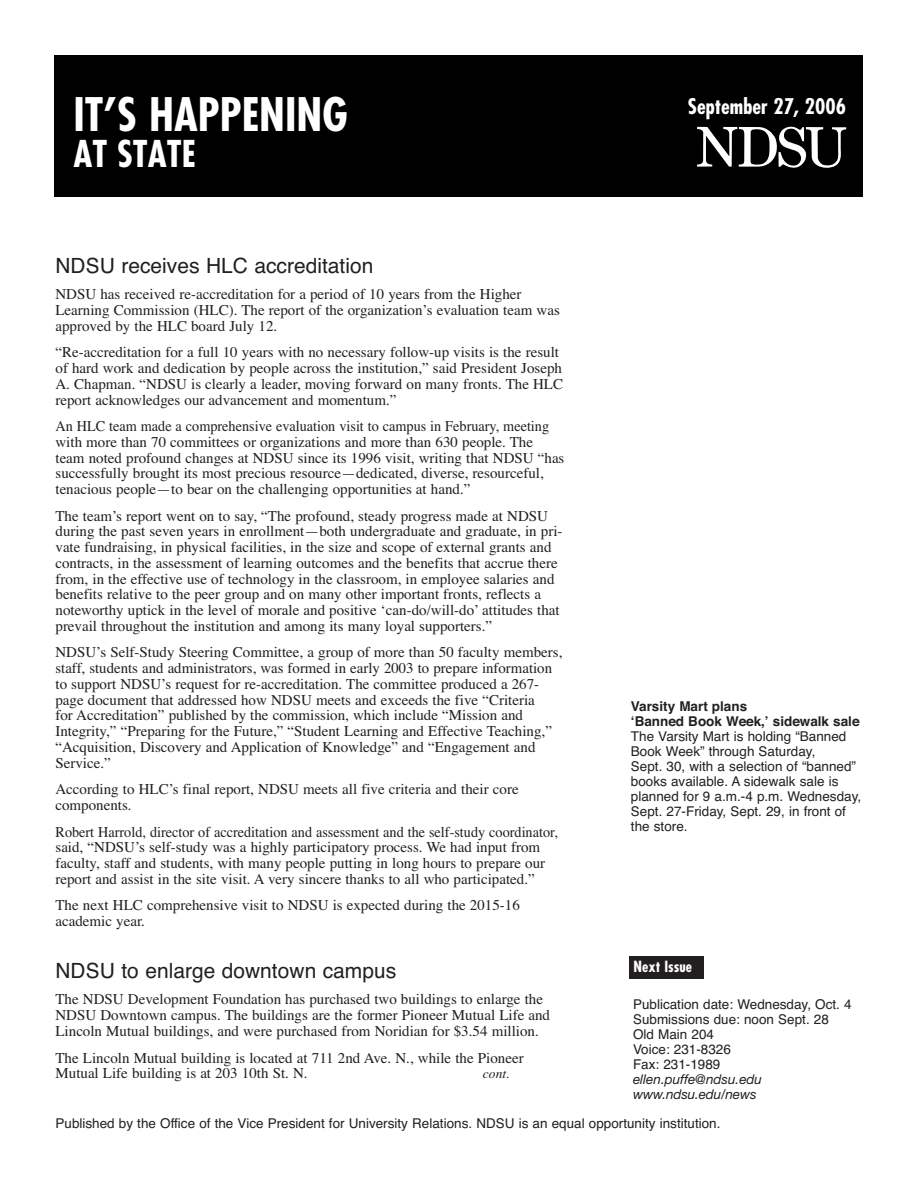
<style>
.page{position:relative;width:918px;height:1188px;background:#fff}
.page>*{position:absolute;margin:0;border:0;box-sizing:border-box;transform-origin:0 0}
.t1{font:700 condensed 45px "Futura";color:#fff}
.t2{font:700 condensed 36px "Futura";color:#fff}
.t3{font:21px "Helvetica";color:#231f20}
.t4{font:700 condensed 21px "Futura";color:#fff}
.t5{font:15px/15.8px "Times";color:#231f20}
.t6{font:15px/15.8px "Times";color:#231f20;scale:.95 1}
.t7{font:700 condensed 15px "Futura";color:#fff}
.t8{font:13.5px/15px "Helvetica";color:#231f20}
.t9{font:700 13.5px/15px "Helvetica";color:#231f20}
.t10{font:italic 13.5px/15px "Helvetica Neue";color:#231f20}
.t11{font:italic 13.5px "Times";color:#231f20}
</style>
<div class="page">
<div style="left:54px;top:55px;width:808px;height:141px;background:#000"></div>
<svg style="left:697px;top:126px;width:149px;height:43px"></svg>
<div style="left:629px;top:956px;width:75px;height:22px;background:#231f20"></div>
<h1 class="t1" style="left:74px;top:95px;width:276px">IT’S HAPPENING</h1>
<h2 class="t2" style="left:74px;top:138px;width:124px">AT STATE</h2>
<h3 class="t4" style="left:688px;top:97px;width:160px">September 27, 2006</h3>
<h3 class="t3" style="left:56px;top:258px;width:319px">NDSU receives HLC accreditation</h3>
<p class="t5" style="left:56px;top:288px;width:506px">NDSU has received re-accreditation for a period of 10 years from the Higher<br>Learning Commission (HLC). The report of the organization’s evaluation team was approved by the HLC board July 12.</p>
<p class="t5" style="left:56px;top:346px;width:509px">“Re-accreditation for a full 10 years with no necessary follow-up visits is the result of hard work and dedication by people across the institution,” said President Joseph A. Chapman. “NDSU is clearly a leader, moving forward on many fronts. The HLC report acknowledges our advancement and momentum.”</p>
<p class="t6" style="left:56px;top:420px;width:537px">An HLC team made a comprehensive evaluation visit to campus in February, meeting with more than 70 committees or organizations and more than 630 people. The team noted profound changes at NDSU since its 1996 visit, writing that NDSU “has successfully brought its most precious resource—dedicated, diverse, resourceful, tenacious people—to bear on the challenging opportunities at hand.”</p>
<p class="t5" style="left:56px;top:509px;width:509px">The team’s report went on to say, “The profound, steady progress made at NDSU during the past seven years in enrollment—both undergraduate and graduate, in pri&shy;vate fundraising, in physical facilities, in the size and scope of external grants and contracts, in the assessment of learning outcomes and the benefits that accrue there from, in the effective use of technology in the classroom, in employee salaries and benefits relative to the peer group and on many other important fronts, reflects a noteworthy uptick in the level of morale and positive ‘can-do/will-do’ attitudes that prevail throughout the institution and among its many loyal supporters.”</p>
<p class="t5" style="left:55px;top:646px;width:509px">NDSU’s Self-Study Steering Committee, a group of more than 50 faculty members, staff, students and administrators, was formed in early 2003 to prepare information to support NDSU’s request for re-accreditation. The committee produced a 267- page document that addressed how NDSU meets and exceeds the five “Criteria<br>for Accreditation” published by the commission, which include “Mission and Integrity,” “Preparing for the Future,” “Student Learning and Effective Teaching,” “Acquisition, Discovery and Application of Knowledge” and “Engagement and Service.”</p>
<p class="t5" style="left:55px;top:783px;width:465px">According to HLC’s final report, NDSU meets all five criteria and their core components.</p>
<p class="t6" style="left:56px;top:825px;width:530px">Robert Harrold, director of accreditation and assessment and the self-study coordinator, said, “NDSU’s self-study was a highly participatory process. We had input from faculty, staff and students, with many people putting in long hours to prepare our report and assist in the site visit. A very sincere thanks to all who participated.”</p>
<p class="t5" style="left:56px;top:899px;width:466px">The next HLC comprehensive visit to NDSU is expected during the 2015-16 academic year.</p>
<h3 class="t3" style="left:56px;top:963px;width:342px">NDSU to enlarge downtown campus</h3>
<p class="t5" style="left:56px;top:993px;width:496px">The NDSU Development Foundation has purchased two buildings to enlarge the<br>NDSU Downtown campus. The buildings are the former Pioneer Mutual Life and<br>Lincoln Mutual buildings, and were purchased from Noridian for $3.54 million.</p>
<p class="t5" style="left:56px;top:1051px;width:470px">The Lincoln Mutual building is located at 711 2nd Ave. N., while the Pioneer<br>Mutual Life building is at 203 10th St. N.</p>
<p class="t9" style="left:631px;top:700px;width:230px">Varsity Mart plans<br>‘Banned Book Week,’ sidewalk sale</p>
<p class="t8" style="left:631px;top:730px;width:232px">The Varsity Mart is holding “Banned<br>Book Week” through Saturday,<br>Sept. 30, with a selection of “banned” books available. A sidewalk sale is planned for 9 a.m.-4 p.m. Wednesday,<br>Sept. 27-Friday, Sept. 29, in front of the store.</p>
<p class="t7" style="left:634px;top:960px;width:60px">Next Issue</p>
<p class="t8" style="left:633px;top:998px;width:220px">Publication date: Wednesday, Oct. 4<br>Submissions due: noon Sept. 28<br>Old Main 204<br>Voice: 231-8326<br>Fax: 231-1989</p>
<p class="t10" style="left:633px;top:1073px;width:131px">ellen.puffe@ndsu.edu www.ndsu.edu/news</p>
<p class="t8" style="left:56px;top:1117px;width:667px">Published by the Office of the Vice President for University Relations. NDSU is an equal opportunity institution.</p>
<p class="t11" style="left:483px;top:1069px;width:28px">cont.</p>
</div>
